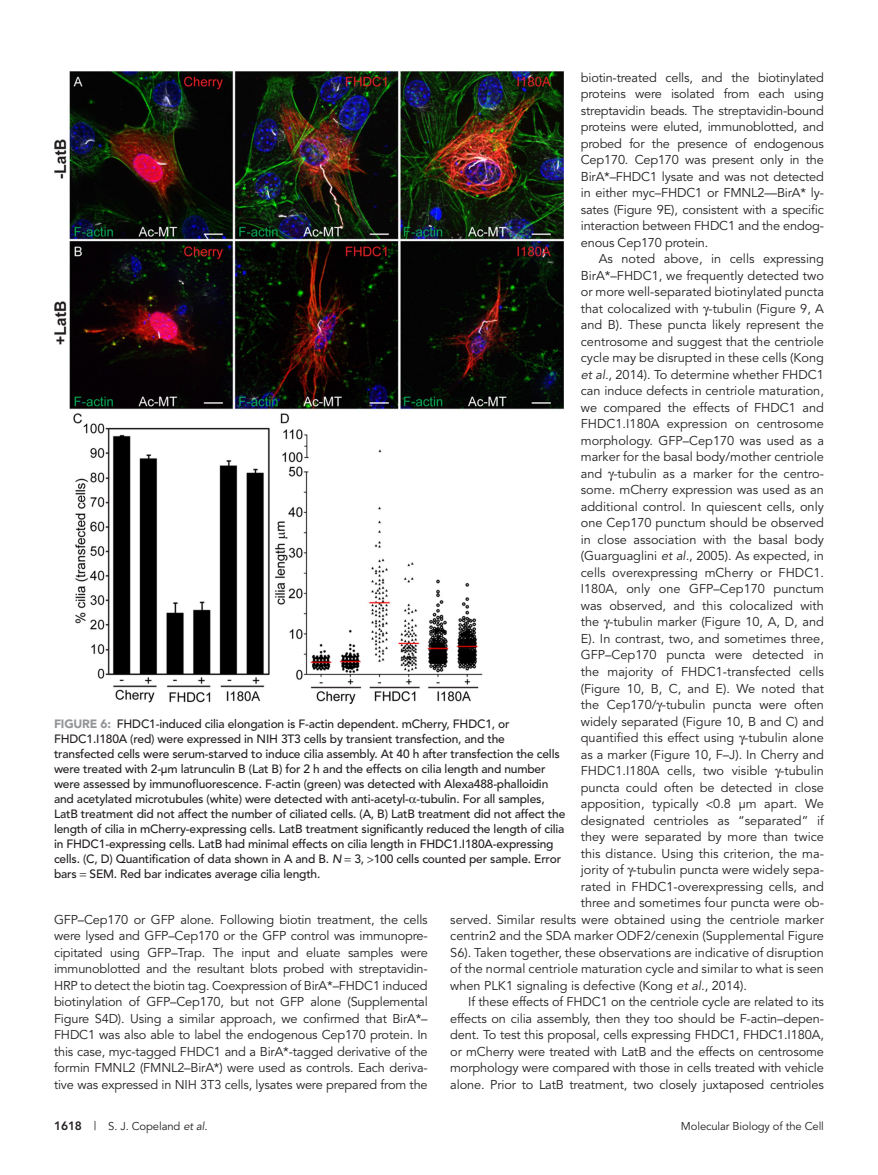
<style>
.page{position:relative;width:878px;height:1175px;background:#fff}
.page>*{position:absolute;margin:0;border:0;box-sizing:border-box;transform-origin:0 0}
.Para{font:12.75px/16.5px "Avenir";color:#231f20;text-align:justify}
.FigCaption{font:500 12px/15px "Avenir";letter-spacing:-.015em;color:#231f20}
.t1{font:11.25px "Avenir";letter-spacing:-.01em;color:#231f20}
.s1{font-style:italic}
.s2{font-weight:900;color:#939598}
.s3{font-weight:800;font-size:12px}
.s4{font-size:12px}
</style>
<div class="page">
<img style="left:54px;top:71px;width:509px;height:633px">
<p class="Para" style="left:580px;top:69px;width:245px">biotin-treated cells, and the biotinylated proteins were isolated from each using streptavidin beads. The streptavidin-bound proteins were eluted, immunoblotted, and probed for the presence of endogenous Cep170. Cep170 was present only in the BirA*–FHDC1 lysate and was not detected in either myc–FHDC1 or FMNL2—BirA* ly&shy;sates (Figure 9E), consistent with a specific interaction between FHDC1 and the endog&shy;enous Cep170 protein.</p>
<p class="Para" style="left:598px;top:251px;width:227px">As noted above, in cells expressing</p>
<p class="Para" style="left:580px;top:267px;width:245px">BirA*–FHDC1, we frequently detected two</p>
<p class="Para" style="left:580px;top:284px;width:245px">or more well-separated biotinylated puncta</p>
<p class="Para" style="left:580px;top:300px;width:245px">that colocalized with -tubulin (Figure 9, A</p>
<p class="Para" style="left:580px;top:317px;width:244px">and B). These puncta likely represent the</p>
<p class="Para" style="left:580px;top:333px;width:245px">centrosome and suggest that the centriole</p>
<p class="Para" style="left:580px;top:350px;width:245px">cycle may be disrupted in these cells (Kong</p>
<p class="Para" style="left:580px;top:366px;width:245px"><span class="s1">et al.</span>, 2014). To determine whether FHDC1</p>
<p class="Para" style="left:580px;top:383px;width:245px">can induce defects in centriole maturation,</p>
<p class="Para" style="left:580px;top:399px;width:244px">we compared the effects of FHDC1 and</p>
<p class="Para" style="left:580px;top:416px;width:245px">FHDC1.I180A expression on centrosome</p>
<p class="Para" style="left:580px;top:432px;width:245px">morphology. GFP–Cep170 was used as a</p>
<p class="Para" style="left:580px;top:449px;width:244px">marker for the basal body/mother centriole</p>
<p class="Para" style="left:580px;top:465px;width:245px">and -tubulin as a marker for the centro-</p>
<p class="Para" style="left:580px;top:482px;width:245px">some. mCherry expression was used as an</p>
<p class="Para" style="left:580px;top:498px;width:244px">additional control. In quiescent cells, only</p>
<p class="Para" style="left:580px;top:515px;width:245px">one Cep170 punctum should be observed</p>
<p class="Para" style="left:580px;top:531px;width:244px">in close association with the basal body</p>
<p class="Para" style="left:580px;top:548px;width:245px">(Guarguaglini <span class="s1">et al.</span>, 2005). As expected, in</p>
<p class="Para" style="left:580px;top:564px;width:245px">cells overexpressing mCherry or FHDC1.</p>
<p class="Para" style="left:580px;top:581px;width:245px">I180A, only one GFP–Cep170 punctum</p>
<p class="Para" style="left:580px;top:597px;width:245px">was observed, and this colocalized with</p>
<p class="Para" style="left:580px;top:614px;width:245px">the -tubulin marker (Figure 10, A, D, and</p>
<p class="Para" style="left:580px;top:630px;width:244px">E). In contrast, two, and sometimes three,</p>
<p class="Para" style="left:580px;top:647px;width:245px">GFP–Cep170 puncta were detected in</p>
<p class="Para" style="left:580px;top:663px;width:245px">the majority of FHDC1-transfected cells</p>
<p class="Para" style="left:580px;top:680px;width:245px">(Figure 10, B, C, and E). We noted that</p>
<p class="Para" style="left:580px;top:696px;width:244px">the Cep170/ -tubulin puncta were often</p>
<p class="Para" style="left:580px;top:713px;width:244px">widely separated (Figure 10, B and C) and</p>
<p class="Para" style="left:580px;top:729px;width:245px">quantified this effect using -tubulin alone</p>
<p class="Para" style="left:580px;top:746px;width:245px">as a marker (Figure 10, F–J). In Cherry and</p>
<p class="Para" style="left:580px;top:762px;width:245px">FHDC1.I180A cells, two visible -tubulin</p>
<p class="Para" style="left:580px;top:779px;width:245px">puncta could often be detected in close</p>
<p class="Para" style="left:580px;top:795px;width:244px">apposition, typically 0.8 μm apart. We</p>
<p class="Para" style="left:580px;top:812px;width:245px">designated centrioles as “separated” if</p>
<p class="Para" style="left:580px;top:828px;width:245px">they were separated by more than twice</p>
<p class="Para" style="left:580px;top:845px;width:245px">this distance. Using this criterion, the ma-</p>
<p class="Para" style="left:580px;top:861px;width:245px">jority of -tubulin puncta were widely sepa-</p>
<p class="Para" style="left:580px;top:878px;width:244px">rated in FHDC1-overexpressing cells, and</p>
<p class="Para" style="left:580px;top:894px;width:245px">three and sometimes four puncta were ob-</p>
<p class="Para" style="left:450px;top:911px;width:375px">served. Similar results were obtained using the centriole marker</p>
<p class="Para" style="left:450px;top:927px;width:375px">centrin2 and the SDA marker ODF2/cenexin (Supplemental Figure</p>
<p class="Para" style="left:450px;top:944px;width:375px">S6). Taken together, these observations are indicative of disruption</p>
<p class="Para" style="left:450px;top:960px;width:375px">of the normal centriole maturation cycle and similar to what is seen</p>
<p class="Para" style="left:450px;top:977px;width:298px">when PLK1 signaling is defective (Kong <span class="s1">et al.</span>, 2014).</p>
<p class="Para" style="left:450px;top:993px;width:375px;text-indent:18px">If these effects of FHDC1 on the centriole cycle are related to its effects on cilia assembly, then they too should be F-actin–depen&shy;dent. To test this proposal, cells expressing FHDC1, FHDC1.I180A, or mCherry were treated with LatB and the effects on centrosome morphology were compared with those in cells treated with vehicle alone. Prior to LatB treatment, two closely juxtaposed centrioles</p>
<p class="FigCaption" style="left:54px;top:716px;width:513px"><span class="s2">FIGURE 6:</span> FHDC1-induced cilia elongation is F-actin dependent. mCherry, FHDC1, or FHDC1.I180A (red) were expressed in NIH 3T3 cells by transient transfection, and the transfected cells were serum-starved to induce cilia assembly. At 40 h after transfection the cells were treated with 2-μm latrunculin B (Lat B) for 2 h and the effects on cilia length and number were assessed by immunofluorescence. F-actin (green) was detected with Alexa488-phalloidin and acetylated microtubules (white) were detected with anti-acetyl- -tubulin. For all samples, LatB treatment did not affect the number of ciliated cells. (A, B) LatB treatment did not affect the length of cilia in mCherry-expressing cells. LatB treatment significantly reduced the length of cilia in FHDC1-expressing cells. LatB had minimal effects on cilia length in FHDC1.I180A-expressing cells. (C, D) Quantification of data shown in A and B. <span class="s1">N</span> 3, 100 cells counted per sample. Error bars SEM. Red bar indicates average cilia length.</p>
<p class="Para" style="left:54px;top:911px;width:375px">GFP–Cep170 or GFP alone. Following biotin treatment, the cells were lysed and GFP–Cep170 or the GFP control was immunopre&shy;cipitated using GFP–Trap. The input and eluate samples were immunoblotted and the resultant blots probed with streptavidin-HRP to detect the biotin tag. Coexpression of BirA*–FHDC1 induced biotinylation of GFP–Cep170, but not GFP alone (Supplemental Figure S4D). Using a similar approach, we confirmed that BirA*– FHDC1 was also able to label the endogenous Cep170 protein. In this case, myc-tagged FHDC1 and a BirA*-tagged derivative of the formin FMNL2 (FMNL2–BirA*) were used as controls. Each deriva&shy;tive was expressed in NIH 3T3 cells, lysates were prepared from the</p>
<p class="t1" style="left:54px;top:1119px;width:155px"><span class="s3">1618</span> <span class="s4">|</span> S. J. Copeland <span class="s1">et al</span>.</p>
<p class="t1" style="left:681px;top:1119px;width:144px">Molecular Biology of the Cell</p>
</div>
